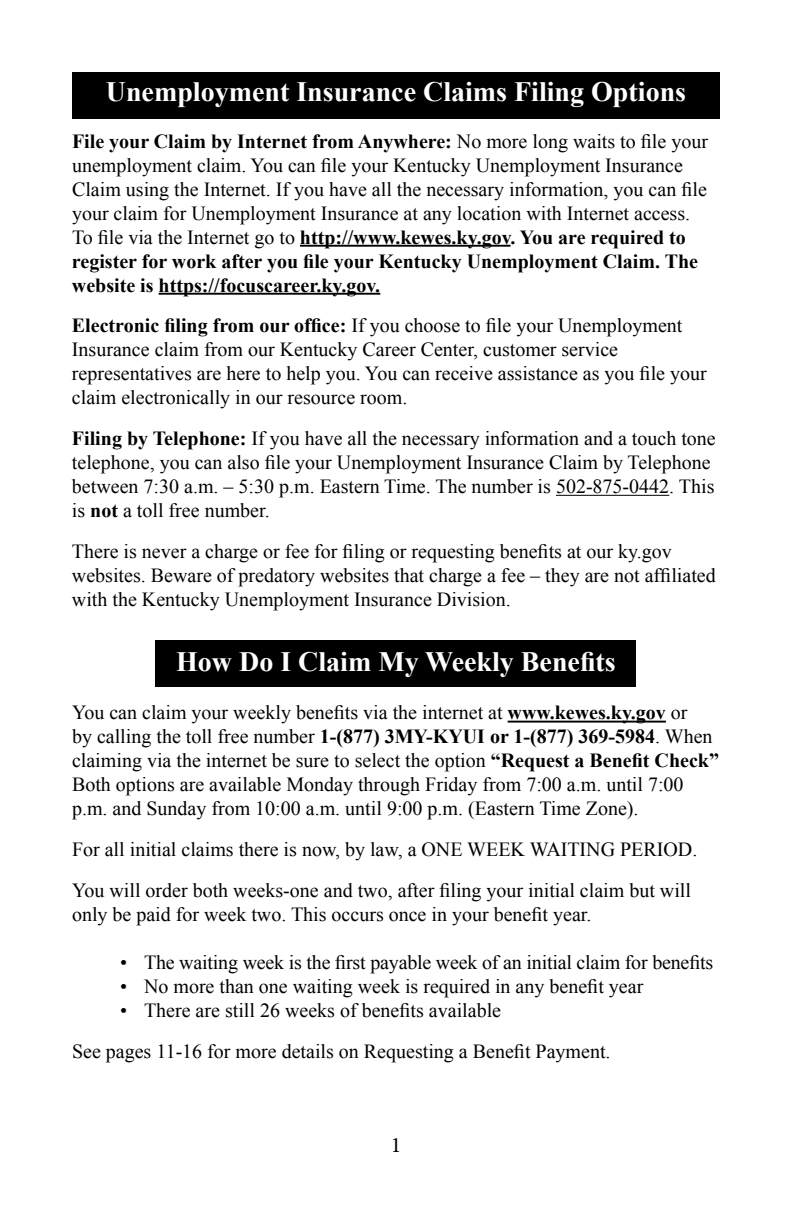
<style>
.page{position:relative;width:792px;height:1224px;background:#fff}
.page>*{position:absolute;margin:0;border:0;box-sizing:border-box;transform-origin:0 0}
.t1{font:700 28px "Times New Roman";color:#fff}
.t2{font:22px "Minion Pro";color:#000}
.t3{font:20px/24px "Times New Roman";color:#000}
.s1{font-weight:700}
</style>
<div class="page">
<div style="left:72px;top:72px;width:648px;height:47px;background:#000"></div>
<hr style="left:300px;top:245px;width:211px;height:2px;background:#000">
<hr style="left:159px;top:293px;width:221px;height:2px;background:#000">
<hr style="left:556px;top:495px;width:113px;height:1px;background:#000">
<hr style="left:508px;top:721px;width:158px;height:2px;background:#000">
<div style="left:156px;top:640px;width:480px;height:47px;background:#000"></div>
<h1 class="t1" style="left:106px;top:72px;width:582px">Unemployment Insurance Claims Filing Options</h1>
<p class="t3" style="left:72px;top:129px;width:638px"><span class="s1">File your Claim by Internet from Anywhere:</span> No more long waits to file your unemployment claim. You can file your Kentucky Unemployment Insurance Claim using the Internet. If you have all the necessary information, you can file your claim for Unemployment Insurance at any location with Internet access.<br>To file via the Internet go to <span class="s1">http://www.kewes.ky.gov. You are required to register for work after you file your Kentucky Unemployment Claim. The website is https://focuscareer.ky.gov.</span></p>
<p class="t3" style="left:72px;top:313px;width:636px"><span class="s1">Electronic filing from our office:</span> If you choose to file your Unemployment Insurance claim from our Kentucky Career Center, customer service representatives are here to help you. You can receive assistance as you file your claim electronically in our resource room.</p>
<p class="t3" style="left:72px;top:426px;width:645px"><span class="s1">Filing by Telephone:</span> If you have all the necessary information and a touch tone telephone, you can also file your Unemployment Insurance Claim by Telephone between 7:30 a.m. – 5:30 p.m. Eastern Time. The number is 502-875-0442. This is <span class="s1">not</span> a toll free number.</p>
<p class="t3" style="left:72px;top:539px;width:645px">There is never a charge or fee for filing or requesting benefits at our ky.gov websites. Beware of predatory websites that charge a fee – they are not affiliated with the Kentucky Unemployment Insurance Division.</p>
<h1 class="t1" style="left:176px;top:642px;width:441px">How Do I Claim My Weekly Benefits</h1>
<p class="t3" style="left:72px;top:700px;width:649px">You can claim your weekly benefits via the internet at <span class="s1">www.kewes.ky.gov</span> or<br>by calling the toll free number <span class="s1">1-(877) 3MY-KYUI or 1-(877) 369-5984</span>. When claiming via the internet be sure to select the option <span class="s1">“Request a Benefit Check” </span>Both options are available Monday through Friday from 7:00 a.m. until 7:00 p.m. and Sunday from 10:00 a.m. until 9:00 p.m. (Eastern Time Zone).</p>
<p class="t3" style="left:72px;top:829px;width:627px;line-height:40.8px">For all initial claims there is now, by law, a ONE WEEK WAITING PERIOD.<br>You will order both weeks-one and two, after filing your initial claim but will</p>
<p class="t3" style="left:72px;top:902px;width:521px">only be paid for week two. This occurs once in your benefit year.</p>
<p class="t3" style="left:120px;top:950px;width:595px">• The waiting week is the first payable week of an initial claim for benefits</p>
<p class="t3" style="left:120px;top:974px;width:525px">• No more than one waiting week is required in any benefit year</p>
<p class="t3" style="left:72px;top:990px;width:540px;line-height:40.8px;text-indent:48px">• There are still 26 weeks of benefits available<br>See pages 11-16 for more details on Requesting a Benefit Payment.</p>
<p class="t2" style="left:391px;top:1130px;width:12px">1</p>
</div>
